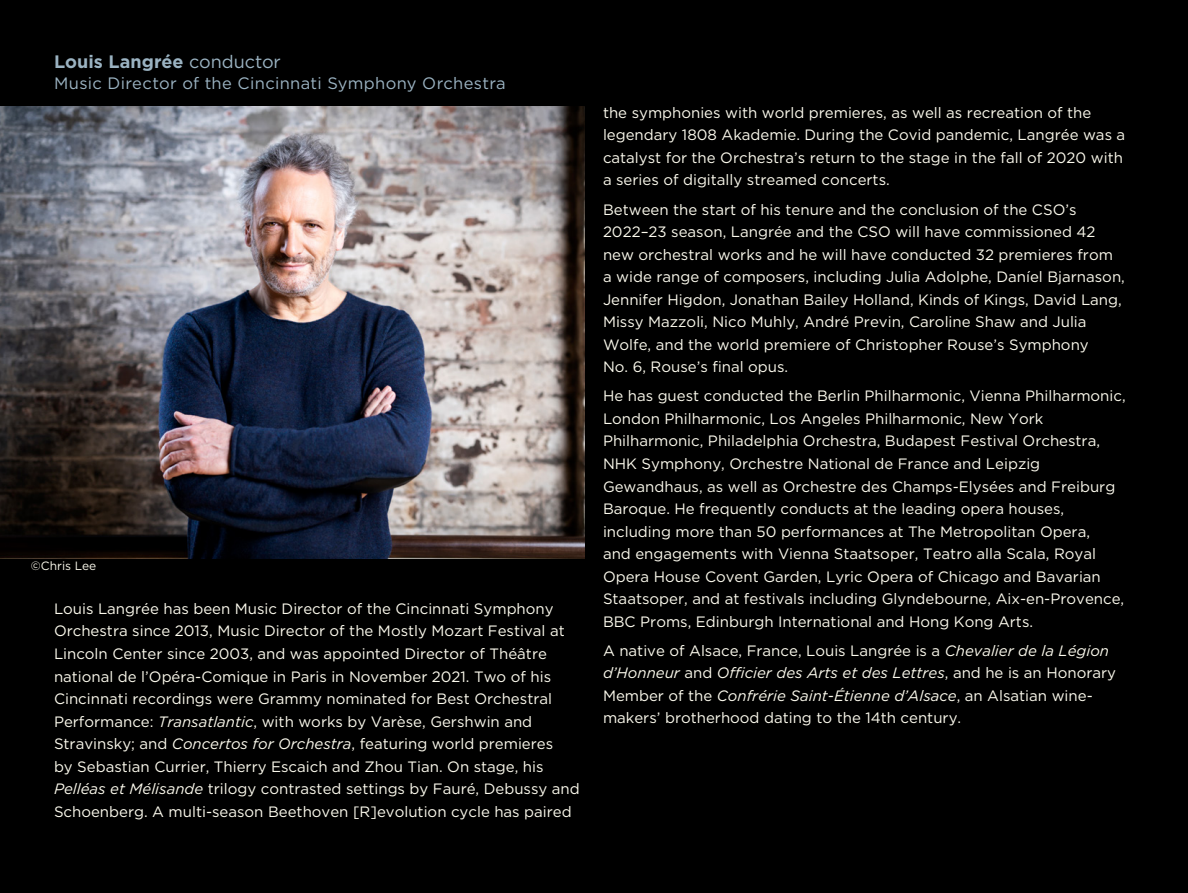
<style>
.page{position:relative;width:1188px;height:893px;background:#000}
.page>*{position:absolute;margin:0;border:0;box-sizing:border-box;transform-origin:0 0}
.t1{font:700 18px "Gotham";letter-spacing:.005em;color:#9bb3c2}
.t2{font:16.5px "Gotham";letter-spacing:.02em;color:#9bb3c2}
.t3{font:15px/22.5px "Gotham";color:#fcfaed}
.t4{font:12px "Gotham";color:#fcfaed}
.s1{font-weight:400}
.s2{font-style:italic}
</style>
<div class="page">
<img style="left:0;top:106px;width:585px;height:452px">
<p class="t1" style="left:54px;top:50px;width:228px">Louis Langrée <span class="s1">conductor</span></p>
<p class="t2" style="left:54px;top:73px;width:453px">Music Director of the Cincinnati Symphony Orchestra</p>
<p class="t4" style="left:31px;top:558px;width:67px">©Chris Lee</p>
<p class="t3" style="left:54px;top:597px;width:527px">Louis Langrée has been Music Director of the Cincinnati Symphony Orchestra since 2013, Music Director of the Mostly Mozart Festival at Lincoln Center since 2003, and was appointed Director of Théâtre national de l’Opéra-Comique in Paris in November 2021. Two of his Cincinnati recordings were Grammy nominated for Best Orchestral Performance: <span class="s2">Transatlantic</span>, with works by Varèse, Gershwin and Stravinsky; and <span class="s2">Concertos for Orchestra</span>, featuring world premieres<br>by Sebastian Currier, Thierry Escaich and Zhou Tian. On stage, his <span class="s2">Pelléas et Mélisande</span> trilogy contrasted settings by Fauré, Debussy and Schoenberg. A multi-season Beethoven [R]evolution cycle has paired</p>
<p class="t3" style="left:603px;top:101px;width:524px">the symphonies with world premieres, as well as recreation of the legendary 1808 Akademie. During the Covid pandemic, Langrée was a catalyst for the Orchestra’s return to the stage in the fall of 2020 with a series of digitally streamed concerts.</p>
<p class="t3" style="left:603px;top:198px;width:523px">Between the start of his tenure and the conclusion of the CSO’s 2022–23 season, Langrée and the CSO will have commissioned 42 new orchestral works and he will have conducted 32 premieres from a wide range of composers, including Julia Adolphe, Daníel Bjarnason, Jennifer Higdon, Jonathan Bailey Holland, Kinds of Kings, David Lang, Missy Mazzoli, Nico Muhly, André Previn, Caroline Shaw and Julia Wolfe, and the world premiere of Christopher Rouse’s Symphony<br>No. 6, Rouse’s final opus.</p>
<p class="t3" style="left:603px;top:384px;width:524px">He has guest conducted the Berlin Philharmonic, Vienna Philharmonic, London Philharmonic, Los Angeles Philharmonic, New York Philharmonic, Philadelphia Orchestra, Budapest Festival Orchestra, NHK Symphony, Orchestre National de France and Leipzig Gewandhaus, as well as Orchestre des Champs-Elysées and Freiburg Baroque. He frequently conducts at the leading opera houses, including more than 50 performances at The Metropolitan Opera,<br>and engagements with Vienna Staatsoper, Teatro alla Scala, Royal Opera House Covent Garden, Lyric Opera of Chicago and Bavarian Staatsoper, and at festivals including Glyndebourne, Aix-en-Provence, BBC Proms, Edinburgh International and Hong Kong Arts.</p>
<p class="t3" style="left:603px;top:639px;width:515px">A native of Alsace, France, Louis Langrée is a <span class="s2">Chevalier de la Légion d’Honneur</span> and <span class="s2">Officier des Arts et des Lettres</span>, and he is an Honorary Member of the <span class="s2">Confrérie Saint-Étienne d’Alsace</span>, an Alsatian wine&shy;makers’ brotherhood dating to the 14th century.</p>
</div>
